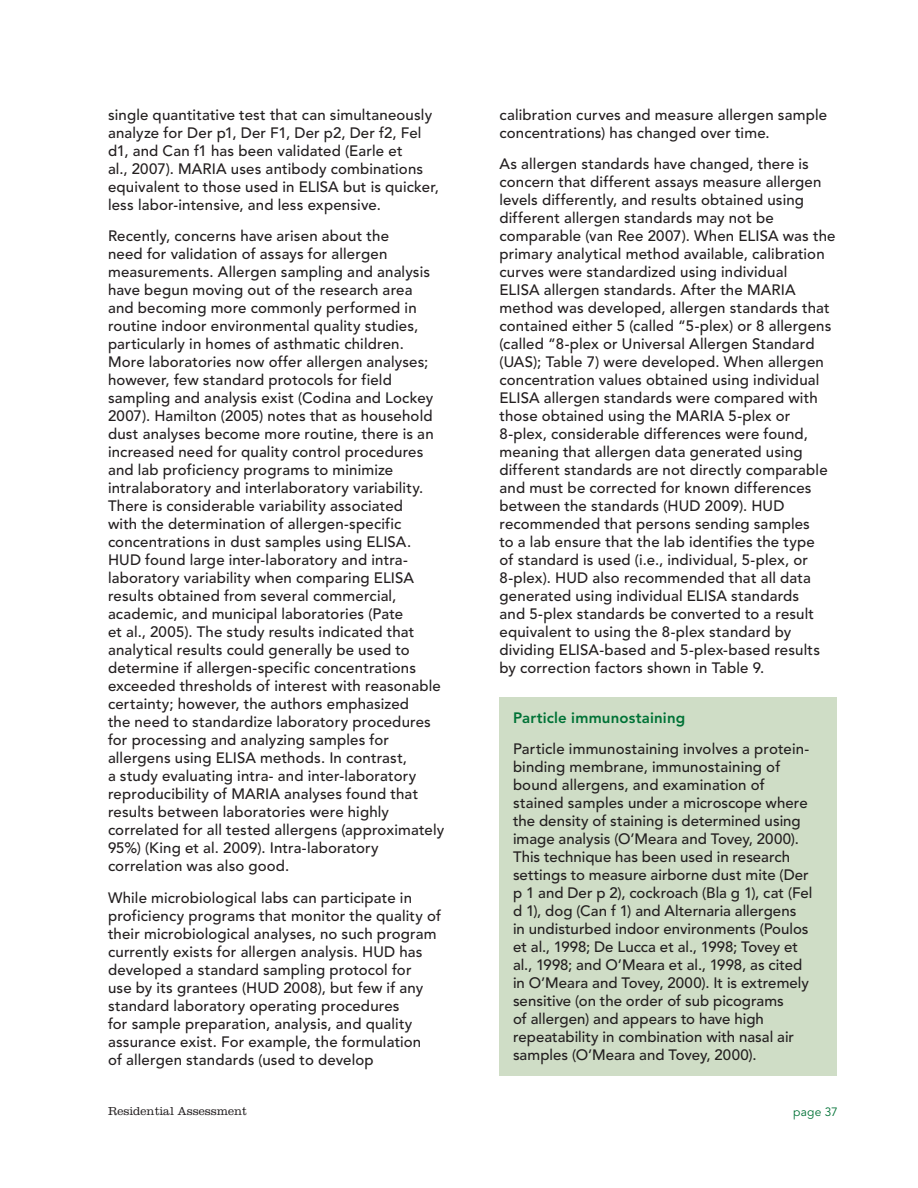
<style>
.page{position:relative;width:918px;height:1188px;background:#fff}
.page>*{position:absolute;margin:0;border:0;box-sizing:border-box;transform-origin:0 0}
.t1{font:500 15px/18px "Avenir LT Std";letter-spacing:.01em;color:#231f20}
.t2{font:800 15px "Avenir LT Std";letter-spacing:.01em;color:#007236}
.t3{font:300 12px "Clarendon LT Std";color:#231f20}
.t4{font:12px "Avenir LT Std";letter-spacing:.015em;color:#007236}
</style>
<div class="page">
<div style="left:500px;top:697px;width:337px;height:378px;background:#cfddc6"></div>
<p class="t1" style="left:108px;top:106px;width:333px">single quantitative test that can simultaneously analyze for Der p1, Der F1, Der p2, Der f2, Fel d1, and Can f1 has been validated (Earle et<br>al., 2007). MARIA uses antibody combinations equivalent to those used in ELISA but is quicker, less labor-intensive, and less expensive.</p>
<p class="t1" style="left:108px;top:227px;width:338px">Recently, concerns have arisen about the<br>need for validation of assays for allergen measurements. Allergen sampling and analysis have begun moving out of the research area<br>and becoming more commonly performed in routine indoor environmental quality studies, particularly in homes of asthmatic children.<br>More laboratories now offer allergen analyses; however, few standard protocols for field sampling and analysis exist (Codina and Lockey 2007). Hamilton (2005) notes that as household dust analyses become more routine, there is an increased need for quality control procedures and lab proficiency programs to minimize intralaboratory and interlaboratory variability.<br>There is considerable variability associated<br>with the determination of allergen-specific concentrations in dust samples using ELISA.<br>HUD found large inter-laboratory and intra&shy;laboratory variability when comparing ELISA results obtained from several commercial, academic, and municipal laboratories (Pate<br>et al., 2005). The study results indicated that analytical results could generally be used to determine if allergen-specific concentrations exceeded thresholds of interest with reasonable certainty; however, the authors emphasized<br>the need to standardize laboratory procedures for processing and analyzing samples for allergens using ELISA methods. In contrast,<br>a study evaluating intra- and inter-laboratory reproducibility of MARIA analyses found that results between laboratories were highly correlated for all tested allergens (approximately 95%) (King et al. 2009). Intra-laboratory correlation was also good.</p>
<p class="t1" style="left:108px;top:889px;width:335px">While microbiological labs can participate in proficiency programs that monitor the quality of their microbiological analyses, no such program currently exists for allergen analysis. HUD has developed a standard sampling protocol for<br>use by its grantees (HUD 2008), but few if any standard laboratory operating procedures<br>for sample preparation, analysis, and quality assurance exist. For example, the formulation<br>of allergen standards (used to develop</p>
<p class="t1" style="left:500px;top:106px;width:329px">calibration curves and measure allergen sample concentrations) has changed over time.</p>
<p class="t1" style="left:500px;top:155px;width:338px">As allergen standards have changed, there is concern that different assays measure allergen levels differently, and results obtained using different allergen standards may not be comparable (van Ree 2007). When ELISA was the primary analytical method available, calibration curves were standardized using individual<br>ELISA allergen standards. After the MARIA method was developed, allergen standards that contained either 5 (called “5-plex) or 8 allergens (called “8-plex or Universal Allergen Standard (UAS); Table 7) were developed. When allergen concentration values obtained using individual ELISA allergen standards were compared with those obtained using the MARIA 5-plex or 8-plex, considerable differences were found, meaning that allergen data generated using different standards are not directly comparable and must be corrected for known differences between the standards (HUD 2009). HUD recommended that persons sending samples<br>to a lab ensure that the lab identifies the type<br>of standard is used (i.e., individual, 5-plex, or 8-plex). HUD also recommended that all data generated using individual ELISA standards<br>and 5-plex standards be converted to a result equivalent to using the 8-plex standard by dividing ELISA-based and 5-plex-based results by correction factors shown in Table 9.</p>
<p class="t2" style="left:513px;top:709px;width:174px">Particle immunostaining</p>
<p class="t1" style="left:513px;top:740px;width:301px">Particle immunostaining involves a protein&shy;binding membrane, immunostaining of bound allergens, and examination of stained samples under a microscope where the density of staining is determined using image analysis (O’Meara and Tovey, 2000).<br>This technique has been used in research settings to measure airborne dust mite (Der p 1 and Der p 2), cockroach (Bla g 1), cat (Fel d 1), dog (Can f 1) and Alternaria allergens<br>in undisturbed indoor environments (Poulos et al., 1998; De Lucca et al., 1998; Tovey et al., 1998; and O’Meara et al., 1998, as cited in O’Meara and Tovey, 2000). It is extremely sensitive (on the order of sub picograms<br>of allergen) and appears to have high repeatability in combination with nasal air samples (O’Meara and Tovey, 2000).</p>
<p class="t3" style="left:108px;top:1104px;width:140px">Residential Assessment</p>
<p class="t4" style="left:793px;top:1105px;width:46px">page 37</p>
</div>
